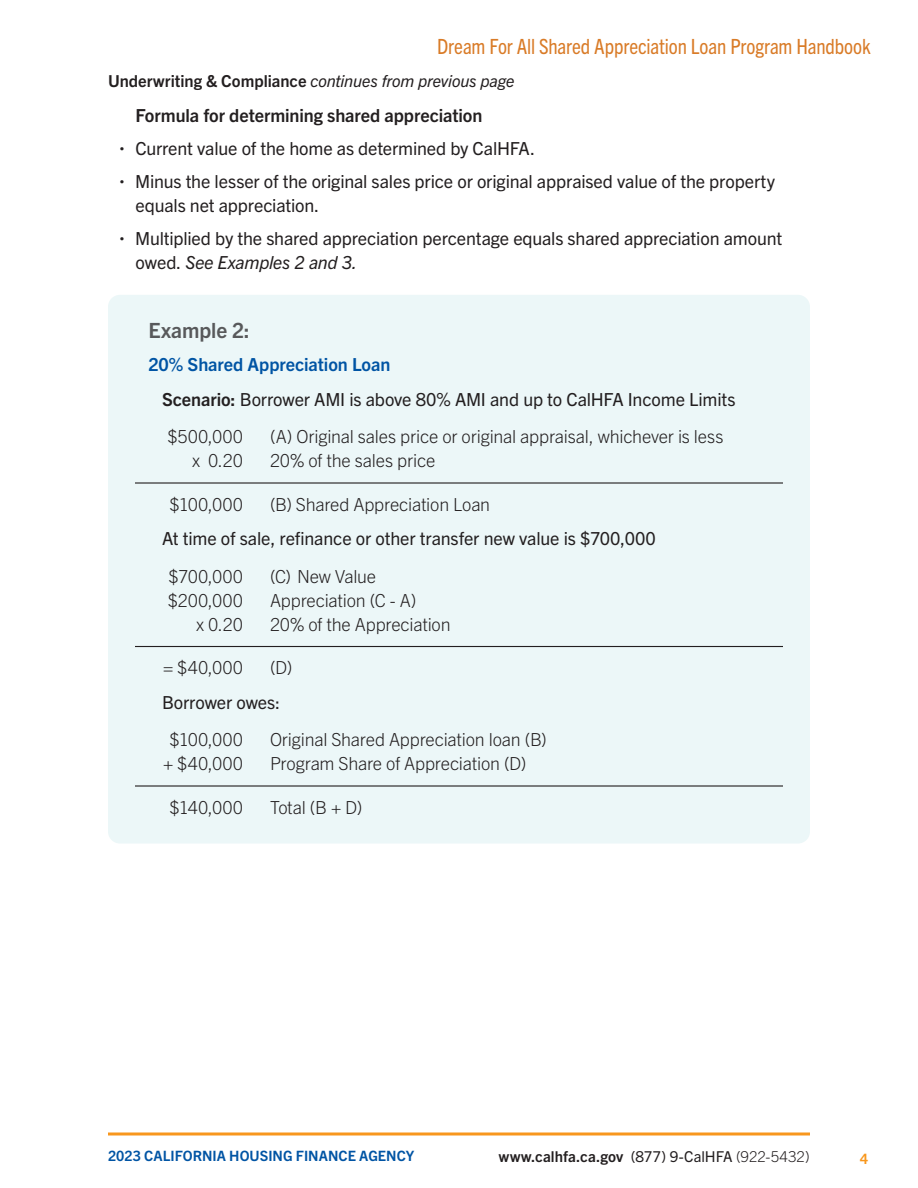
<style>
.page{position:relative;width:918px;height:1188px;background:#fff}
.page>*{position:absolute;margin:0;border:0;box-sizing:border-box;transform-origin:0 0}
.t1{font:condensed 21px "Trade Gothic Next LT Pro";letter-spacing:-.005em;color:#d97b27}
.h2_example{font:700 21px "Trade Gothic Next LT Pro";letter-spacing:-.005em;color:#58595b}
.sub-p{font:18px/24px "Trade Gothic Next LT Pro";letter-spacing:-.01em;color:#231f20}
.p_math{font:300 18px "Trade Gothic Next LT Pro";letter-spacing:-.01em;color:#231f20}
.p_math-overline{font:300 18px "Trade Gothic Next LT Pro";letter-spacing:-.01em;color:#231f20}
.t2{font:700 18px "Trade Gothic Next LT Pro";letter-spacing:-.005em;color:#231f20}
.h3_example{font:700 18px "Trade Gothic Next LT Pro";letter-spacing:-.005em;color:#0054a4}
.t3{font:italic 16.5px "Trade Gothic Next LT Pro";letter-spacing:-.01em;color:#231f20}
.t4{font:700 15px "Trade Gothic Next LT Pro";letter-spacing:.01em;color:#231f20}
.t5{font:700 14.25px "Trade Gothic Next LT Pro";color:#0054a4}
.t6{font:700 14.25px "Trade Gothic LT Std";color:#f8971d}
.s1{font-weight:700;font-style:normal}
.s2{font-style:italic}
.s3{font-weight:700}
.s4{font-weight:400}
.s5{font-weight:300}
</style>
<div class="page">
<svg style="left:108px;top:1132px;width:702px;height:4px;background:#f9b055"></svg>
<div style="left:108px;top:295px;width:702px;height:549px;background:#ecf7f8;border-radius:12px"></div>
<hr style="left:135px;top:482px;width:648px;height:2px;background:#231f20">
<hr style="left:135px;top:646px;width:648px;height:1px;background:#231f20">
<hr style="left:135px;top:785px;width:648px;height:2px;background:#231f20">
<p class="t1" style="left:437px;top:32px;width:435px">Dream For All Shared Appreciation Loan Program Handbook</p>
<p class="t3" style="left:108px;top:70px;width:408px"><span class="s1">Underwriting &amp; Compliance</span> continues from previous page</p>
<p class="t2" style="left:135px;top:103px;width:349px">Formula for determining shared appreciation</p>
<p class="sub-p" style="left:120px;top:135px;width:417px"><sup>•</sup> Current value of the home as determined by CalHFA.</p>
<p class="sub-p" style="left:136px;top:168px;width:641px;text-indent:-16px"><sup>•</sup> Minus the lesser of the original sales price or original appraised value of the property equals net appreciation.</p>
<p class="sub-p" style="left:136px;top:225px;width:648px;text-indent:-16px"><sup>•</sup> Multiplied by the shared appreciation percentage equals shared appreciation amount owed. <span class="s2">See Examples 2 and 3.</span></p>
<h3 class="h2_example" style="left:148px;top:316px;width:103px">Example 2:</h3>
<p class="h3_example" style="left:148px;top:352px;width:243px">20% Shared Appreciation Loan</p>
<p class="sub-p" style="left:162px;top:386px;width:575px"><span class="s3">Scenario:</span> Borrower AMI is above 80% AMI and up to CalHFA Income Limits</p>
<p class="p_math" style="left:167px;top:424px;width:77px">$500,000</p>
<p class="p_math" style="left:270px;top:424px;width:455px">(A) Original sales price or original appraisal, whichever is less</p>
<p class="p_math" style="left:192px;top:448px;width:52px">x 0.20</p>
<p class="p_math" style="left:270px;top:448px;width:167px">20% of the sales price</p>
<p class="p_math-overline" style="left:169px;top:491px;width:75px">$100,000</p>
<p class="p_math-overline" style="left:270px;top:491px;width:222px">(B) Shared Appreciation Loan</p>
<p class="sub-p" style="left:162px;top:525px;width:495px">At time of sale, refinance or other transfer new value is $700,000</p>
<p class="p_math" style="left:169px;top:563px;width:76px">$700,000</p>
<p class="p_math" style="left:270px;top:563px;width:108px">(C) New Value</p>
<p class="p_math" style="left:168px;top:587px;width:77px">$200,000</p>
<p class="p_math" style="left:270px;top:587px;width:148px">Appreciation (C - A)</p>
<p class="p_math" style="left:196px;top:611px;width:48px">x 0.20</p>
<p class="p_math" style="left:270px;top:611px;width:182px">20% of the Appreciation</p>
<p class="p_math-overline" style="left:163px;top:655px;width:81px">= $40,000</p>
<p class="p_math-overline" style="left:270px;top:655px;width:24px">(D)</p>
<p class="sub-p" style="left:162px;top:689px;width:120px">Borrower owes:</p>
<p class="p_math" style="left:169px;top:727px;width:75px">$100,000</p>
<p class="p_math" style="left:270px;top:727px;width:278px">Original Shared Appreciation loan (B)</p>
<p class="p_math" style="left:163px;top:751px;width:81px">+ $40,000</p>
<p class="p_math" style="left:270px;top:751px;width:258px">Program Share of Appreciation (D)</p>
<p class="p_math-overline" style="left:169px;top:794px;width:75px">$140,000</p>
<p class="p_math-overline" style="left:270px;top:794px;width:94px">Total (B + D)</p>
<p class="t5" style="left:108px;top:1146px;width:308px">2023 CALIFORNIA HOUSING FINANCE AGENCY</p>
<p class="t4" style="left:499px;top:1146px;width:312px">www.calhfa.ca.gov <span class="s4">(877) 9-CalHFA</span> <span class="s5">(922-5432)</span></p>
<p class="t6" style="left:860px;top:1150px;width:9px">4</p>
</div>
